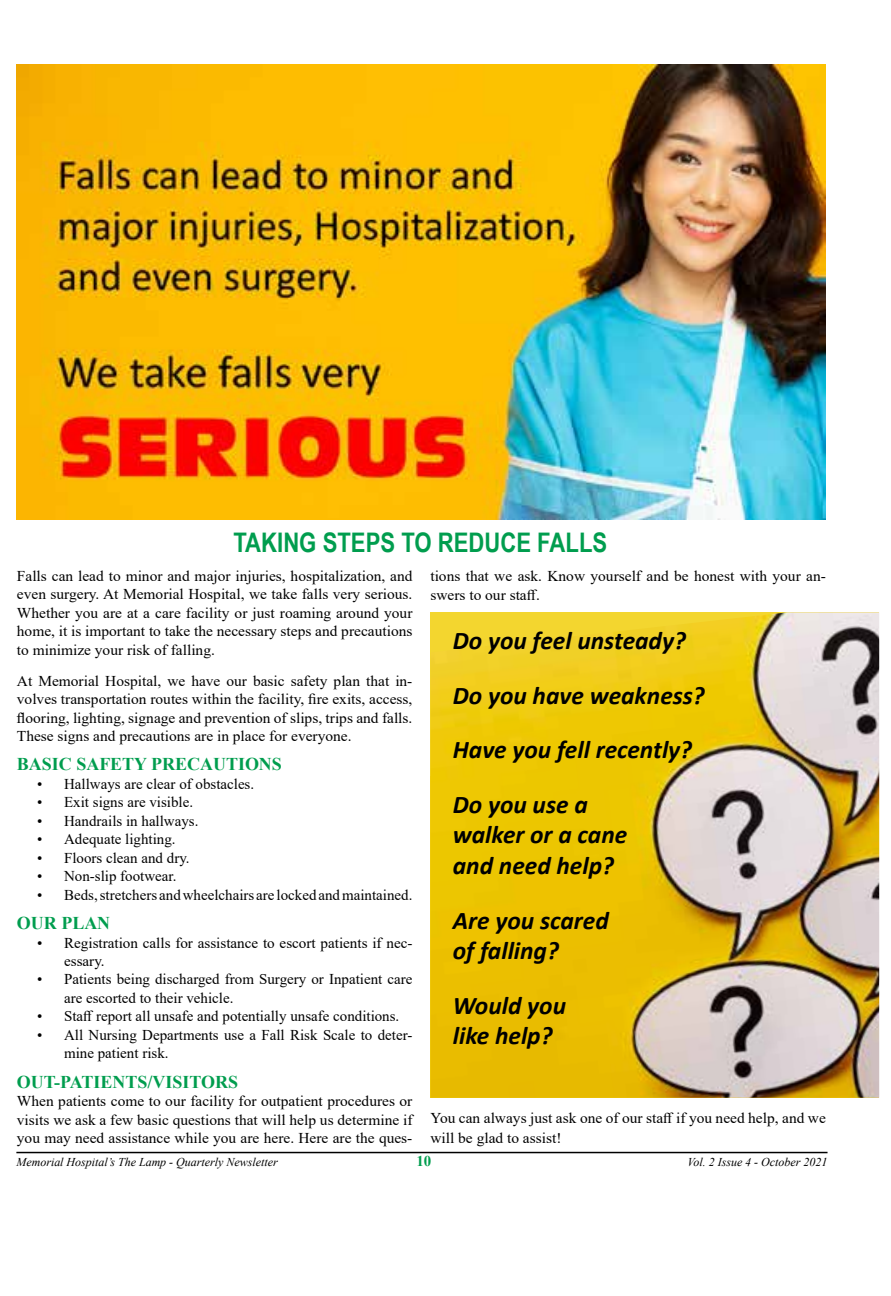
<style>
.page{position:relative;width:891px;height:1296px;background:#fff}
.page>*{position:absolute;margin:0;border:0;box-sizing:border-box;transform-origin:0 0}
.t1{font:700 27px "Arial Narrow";color:#009d4e}
.t2{font:italic 700 25.43px/54.4px "Calibri";color:#000}
.t3{font:700 18px "Times New Roman";color:#009d4e}
.t4{font:15.08px/18.4px "Times New Roman";color:#000}
.t5{font:700 15.08px "Times New Roman";color:#009d4e}
.t6{font:italic 11.92px "Times New Roman";color:#000}
</style>
<div class="page">
<hr style="left:16px;top:1152px;width:812px;height:1px;background:#000">
<img style="left:17px;top:64px;width:808px;height:455px">
<img style="left:431px;top:612px;width:448px;height:486px">
<h1 class="t1" style="left:233px;top:522px;width:375px">TAKING STEPS TO REDUCE FALLS</h1>
<p class="t4" style="left:17px;top:566px;width:397px;text-align:justify">Falls can lead to minor and major injuries, hospitalization, and even surgery. At Memorial Hospital, we take falls very serious.<br>Whether you are at a care facility or just roaming around your home, it is important to take the necessary steps and precautions to minimize your risk of falling.</p>
<p class="t4" style="left:17px;top:671px;width:397px;text-align:justify">At Memorial Hospital, we have our basic safety plan that in&shy;volves transportation routes within the facility, fire exits, access, flooring, lighting, signage and prevention of slips, trips and falls.<br>These signs and precautions are in place for everyone.</p>
<p class="t3" style="left:17px;top:751px;width:267px">BASIC SAFETY PRECAUTIONS</p>
<p class="t4" style="left:37px;top:774px;width:219px">• Hallways are clear of obstacles.</p>
<p class="t4" style="left:37px;top:793px;width:157px">• Exit signs are visible.</p>
<p class="t4" style="left:37px;top:811px;width:163px">• Handrails in hallways.</p>
<p class="t4" style="left:37px;top:830px;width:140px">• Adequate lighting.</p>
<p class="t4" style="left:37px;top:848px;width:154px">• Floors clean and dry.</p>
<p class="t4" style="left:37px;top:866px;width:141px">• Non-slip footwear.</p>
<p class="t4" style="left:37px;top:885px;width:377px">• Beds, stretchers and wheelchairs are locked and maintained.</p>
<p class="t3" style="left:17px;top:910px;width:95px">OUR PLAN</p>
<p class="t4" style="left:64px;top:933px;width:350px;text-indent:-27px">• Registration calls for assistance to escort patients if nec&shy;essary.</p>
<p class="t4" style="left:64px;top:970px;width:350px;text-indent:-27px">• Patients being discharged from Surgery or Inpatient care are escorted to their vehicle.</p>
<p class="t4" style="left:37px;top:1007px;width:364px">• Staff report all unsafe and potentially unsafe conditions.</p>
<p class="t4" style="left:64px;top:1025px;width:350px;text-indent:-27px">• All Nursing Departments use a Fall Risk Scale to deter&shy;mine patient risk.</p>
<p class="t3" style="left:17px;top:1069px;width:223px">OUT-PATIENTS/VISITORS</p>
<p class="t4" style="left:17px;top:1091px;width:397px;text-align:justify">When patients come to our facility for outpatient procedures or visits we ask a few basic questions that will help us determine if you may need assistance while you are here. Here are the ques-</p>
<p class="t4" style="left:430px;top:566px;width:397px;line-height:19.6px">tions that we ask. Know yourself and be honest with your an&shy;swers to our staff.</p>
<h2 class="t2" style="left:453px;top:613px;width:253px">Do you feel unsteady?<br>Do you have weakness?<br>Have you fell recently?<br>Do you use a</h2>
<h2 class="t2" style="left:453px;top:819px;width:176px;line-height:30.6px">walker or a cane and need help?</h2>
<h2 class="t2" style="left:453px;top:904px;width:157px;line-height:30.6px">Are you scared of falling?</h2>
<h2 class="t2" style="left:453px;top:989px;width:115px;line-height:30.6px">Would you like help?</h2>
<p class="t4" style="left:430px;top:1108px;width:397px;line-height:19.6px">You can always just ask one of our staff if you need help, and we will be glad to assist!</p>
<p class="t6" style="left:16px;top:1154px;width:263px">Memorial Hospital’s The Lamp - Quarterly Newsletter</p>
<p class="t5" style="left:416px;top:1151px;width:16px">10</p>
<p class="t6" style="left:687px;top:1154px;width:142px">Vol. 2 Issue 4 - October 2021</p>
</div>
